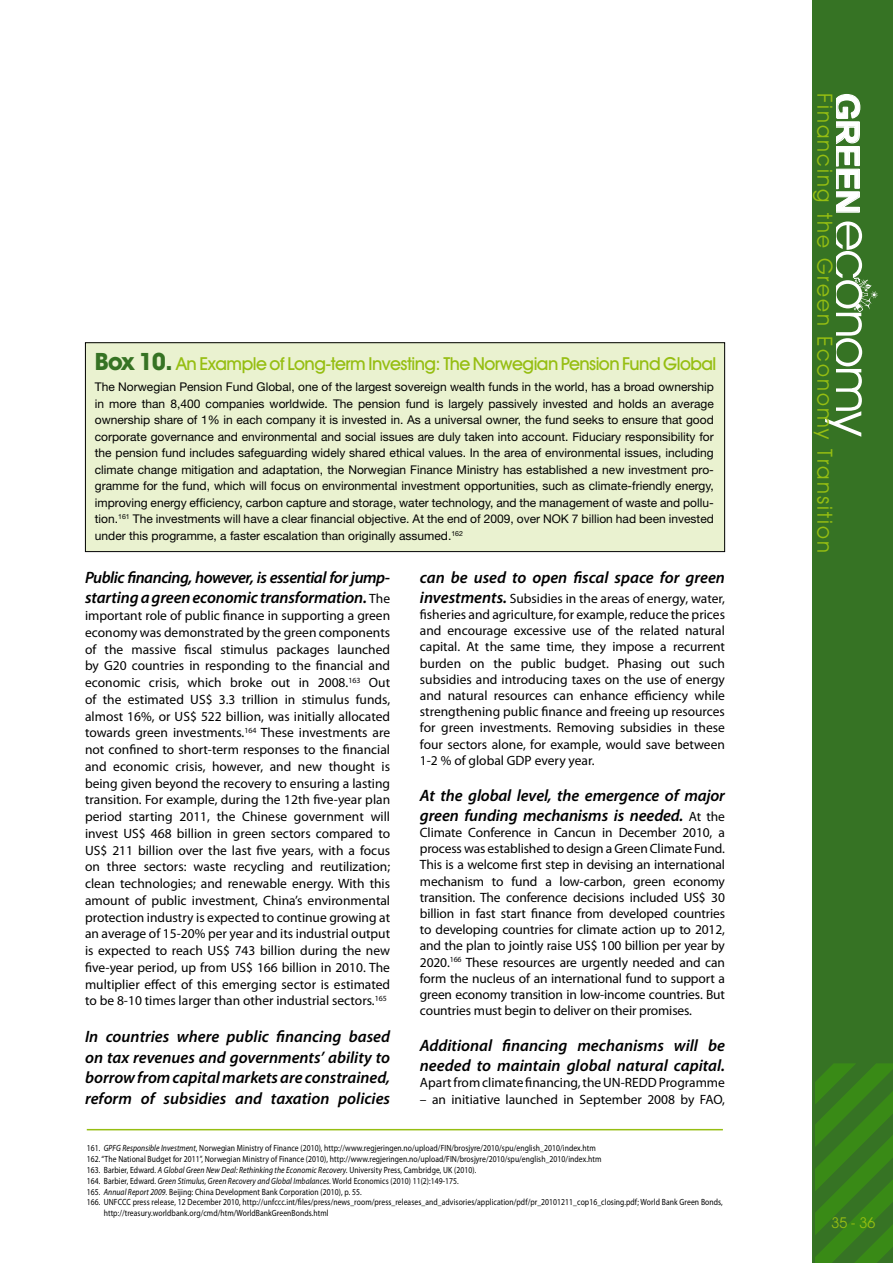
<style>
.page{position:relative;width:893px;height:1263px;background:#fff}
.page>*{position:absolute;margin:0;border:0;box-sizing:border-box;transform-origin:0 0}
.t1{font:51px "Avant Garde IT Cby BT";letter-spacing:-.03em;color:#fff}
.t2{font:700 35.55px "Arial";letter-spacing:-.03em;color:#fff}
.t3{font:21px "Avant Garde IT Cby BT";letter-spacing:.1em;color:#96be12}
.t4{font:500 18px "Avant Garde IT Cby BT";letter-spacing:-.03em;color:#96be12}
.t5{font:italic 600 16.5px/20.4px "Myriad Pro";letter-spacing:-.005em;color:#000}
.t6{font:italic 600 16.5px/20.4px "Myriad Pro";letter-spacing:-.025em;color:#000}
.t7{font:15px "Avant Garde IT Cby BT";color:#96be12}
.t8{font:13.5px/16.8px "Myriad Pro";color:#000;text-align:justify}
.t9{font:12px/16.5px "Helvetica Neue";color:#000;text-align:justify}
.t10{font:9px "Myriad Pro";letter-spacing:.01em;color:#000;scale:.85 1}
.s1{font-weight:700;font-size:24px;color:#367324}
.s2{font-weight:400;font-style:normal;font-size:13.5px}
.s3{font-weight:600;font-style:italic;font-size:16.5px}
.s4{font-style:italic}
</style>
<div class="page">
<div style="left:812px;top:0;width:81px;height:1263px;background:#367324"></div>
<svg style="left:815px;top:1063px;width:78px;height:200px"></svg>
<svg style="left:836px;top:94px;width:25px;height:119px"></svg>
<svg style="left:853px;top:278px;width:25px;height:34px"></svg>
<div style="left:85px;top:343px;width:640px;height:208px;background:#eaf2d0"></div>
<div style="left:85px;top:342px;width:640px;height:210px;border:1px solid #000"></div>
<hr style="left:87px;top:1129px;width:636px;height:1px;background:#96be12">
<h3 class="t4" style="left:95px;top:352px;width:623px"><span class="s1">Box 10.</span> An Example of Long-term Investing: The Norwegian Pension Fund Global</h3>
<p class="t9" style="left:95px;top:379px;width:621px">The Norwegian Pension Fund Global, one of the largest sovereign wealth funds in the world, has a broad ownership in more than 8,400 companies worldwide. The pension fund is largely passively invested and holds an average ownership share of 1% in each company it is invested in. As a universal owner, the fund seeks to ensure that good corporate governance and environmental and social issues are duly taken into account. Fiduciary responsibility for the pension fund includes safeguarding widely shared ethical values. In the area of environmental issues, including climate change mitigation and adaptation, the Norwegian Finance Ministry has established a new investment pro&shy;gramme for the fund, which will focus on environmental investment opportunities, such as climate-friendly energy, improving energy efficiency, carbon capture and storage, water technology, and the management of waste and pollu&shy;tion.<sup>161</sup> The investments will have a clear financial objective. At the end of 2009, over NOK 7 billion had been invested under this programme, a faster escalation than originally assumed.<sup>162</sup></p>
<p class="t6" style="left:85px;top:567px;width:307px">Public financing, however, is essential for jump&shy;starting a green economic transformation. <span class="s2">The</span></p>
<p class="t8" style="left:85px;top:607px;width:307px">important role of public finance in supporting a green economy was demonstrated by the green components of the massive fiscal stimulus packages launched by G20 countries in responding to the financial and economic crisis, which broke out in 2008.<sup>163</sup> Out of the estimated US$ 3.3 trillion in stimulus funds, almost 16%, or US$ 522 billion, was initially allocated towards green investments.<sup>164</sup> These investments are not confined to short-term responses to the financial and economic crisis, however, and new thought is being given beyond the recovery to ensuring a lasting transition. For example, during the 12th five-year plan period starting 2011, the Chinese government will invest US$ 468 billion in green sectors compared to US$ 211 billion over the last five years, with a focus on three sectors: waste recycling and reutilization; clean technologies; and renewable energy. With this amount of public investment, China’s environmental protection industry is expected to continue growing at an average of 15-20% per year and its industrial output is expected to reach US$ 743 billion during the new five-year period, up from US$ 166 billion in 2010. The multiplier effect of this emerging sector is estimated to be 8-10 times larger than other industrial sectors.<sup>165</sup></p>
<p class="t5" style="left:85px;top:1026px;width:307px;text-align:justify">In countries where public financing based on tax revenues and governments’ ability to borrow from capital markets are constrained, reform of subsidies and taxation policies</p>
<p class="t5" style="left:420px;top:567px;width:307px">can be used to open fiscal space for green</p>
<p class="t8" style="left:420px;top:590px;width:307px;line-height:16.2px"><span class="s3">investments.</span> Subsidies in the areas of energy, water, fisheries and agriculture, for example, reduce the prices and encourage excessive use of the related natural capital. At the same time, they impose a recurrent burden on the public budget. Phasing out such subsidies and introducing taxes on the use of energy and natural resources can enhance efficiency while strengthening public finance and freeing up resources for green investments. Removing subsidies in these four sectors alone, for example, would save between 1-2 % of global GDP every year.</p>
<p class="t5" style="left:420px;top:785px;width:307px;line-height:19.8px">At the global level, the emergence of major green funding mechanisms is needed. <span class="s2">At the</span></p>
<p class="t8" style="left:420px;top:824px;width:307px;line-height:16.2px">Climate Conference in Cancun in December 2010, a process was established to design a Green Climate Fund.<br>This is a welcome first step in devising an international mechanism to fund a low-carbon, green economy transition. The conference decisions included US$ 30 billion in fast start finance from developed countries to developing countries for climate action up to 2012, and the plan to jointly raise US$ 100 billion per year by 2020.<sup>166</sup> These resources are urgently needed and can form the nucleus of an international fund to support a green economy transition in low-income countries. But countries must begin to deliver on their promises.</p>
<p class="t5" style="left:420px;top:1035px;width:307px;line-height:19.8px">Additional financing mechanisms will be needed to maintain global natural capital.</p>
<p class="t8" style="left:420px;top:1074px;width:307px">Apart from climate financing, the UN-REDD Programme</p>
<p class="t8" style="left:420px;top:1090px;width:307px">– an initiative launched in September 2008 by FAO,</p>
<p class="t10" style="left:87px;top:1143px;width:600px">161. <span class="s4">GPFG Responsible Investment</span>, Norwegian Ministry of Finance (2010), http://www.regjeringen.no/upload/FIN/brosjyre/2010/spu/english_2010/index.htm</p>
<p class="t10" style="left:87px;top:1153px;width:607px">162. “The National Budget for 2011”, Norwegian Ministry of Finance (2010), http://www.regjeringen.no/upload/FIN/brosjyre/2010/spu/english_2010/index.htm</p>
<p class="t10" style="left:87px;top:1164px;width:460px">163. Barbier, Edward. <span class="s4">A Global Green New Deal: Rethinking the Economic Recovery.</span> University Press, Cambridge, UK (2010).</p>
<p class="t10" style="left:87px;top:1175px;width:439px">164. Barbier, Edward. <span class="s4">Green Stimulus, Green Recovery and Global Imbalances.</span> World Economics (2010) 11(2):149-175.</p>
<p class="t10" style="left:87px;top:1186px;width:325px">165. <span class="s4">Annual Report 2009.</span> Beijing: China Development Bank Corporation (2010), p. 55.</p>
<p class="t10" style="left:87px;top:1197px;width:750px">166. UNFCCC press release, 12 December 2010, http://unfccc.int/files/press/news_room/press_releases_and_advisories/application/pdf/pr_20101211_cop16_closing.pdf; World Bank Green Bonds,</p>
<p class="t10" style="left:104px;top:1207px;width:266px">http://treasury.worldbank.org/cmd/htm/WorldBankGreenBonds.html</p>
<h3 class="t3" style="left:838px;top:93px;width:461px;rotate:90deg">Financing the Green Economy Transition</h3>
<h2 class="t2" style="left:870px;top:93px;width:124px;rotate:90deg">GREEN</h2>
<h1 class="t1" style="left:883px;top:220px;width:219px;rotate:90deg">economy</h1>
<p class="t7" style="left:831px;top:1213px;width:46px">35 - 36</p>
</div>
